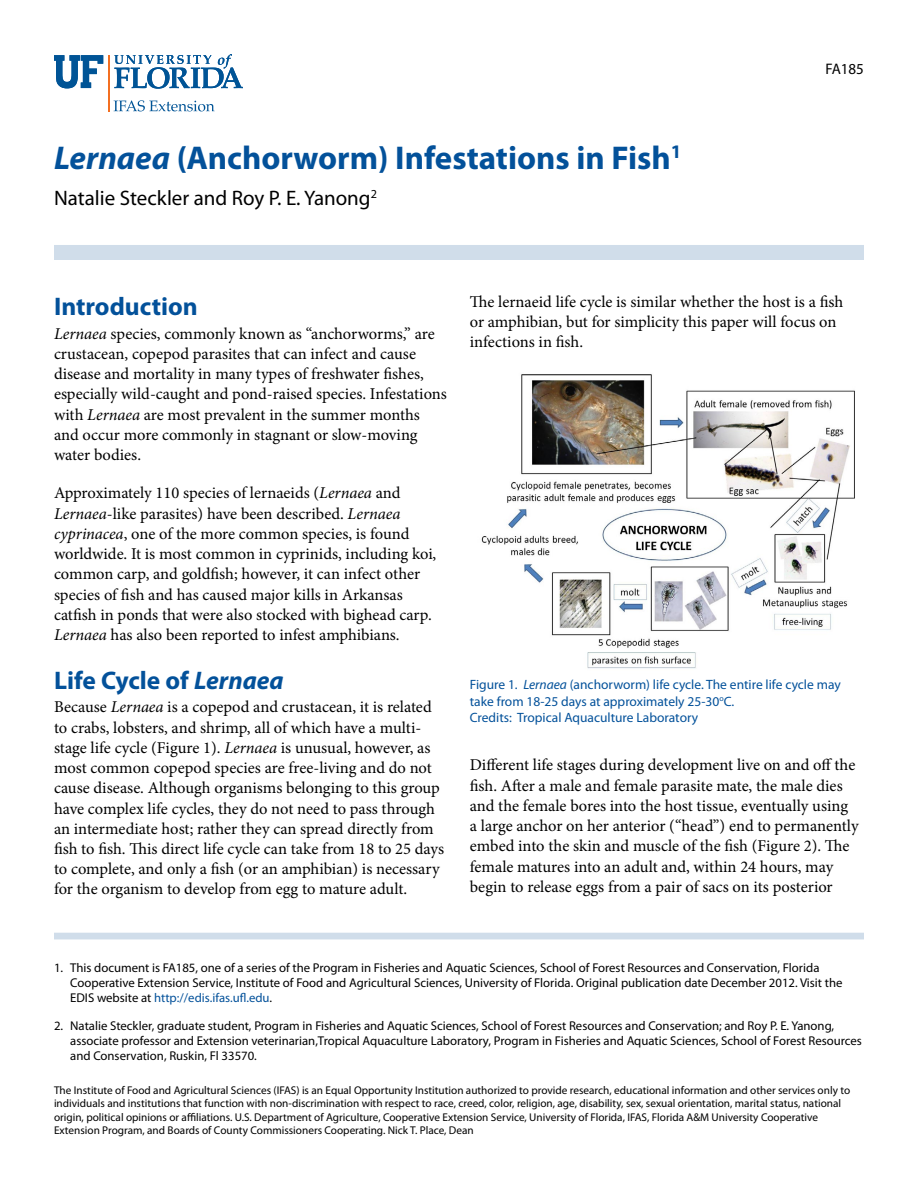
<style>
.page{position:relative;width:918px;height:1188px;background:#fff}
.page>*{position:absolute;margin:0;border:0;box-sizing:border-box;transform-origin:0 0}
.t1{font:700 33px "Myriad Pro";color:#03519a}
.t2{font:700 25.5px "Myriad Pro";color:#03519a}
.t3{font:21px "Myriad Pro";color:#000}
.t4{font:16.5px/20.2px "Minion Pro";letter-spacing:-.005em;color:#000}
.t5{font:15.3px "Myriad Pro";color:#000}
.t6{font:13.5px/16.5px "Myriad Pro";color:#03519a}
.t7{font:12.75px/15.3px "Myriad Pro";color:#000}
.t8{font:11.25px/13.5px "Myriad Pro";color:#000}
.s1{font-style:italic}
.s2{color:#03519a}
</style>
<div class="page">
<hr style="left:108px;top:55px;width:2px;height:56px;background:#f36f21">
<svg style="left:114px;top:54px;width:129px;height:35px"></svg>
<svg style="left:54px;top:55px;width:49px;height:33px"></svg>
<svg style="left:114px;top:100px;width:101px;height:11px"></svg>
<div style="left:54px;top:245px;width:810px;height:15px;background:#d0ddea"></div>
<div style="left:54px;top:933px;width:810px;height:6px;background:#d0ddea"></div>
<img style="left:481px;top:374px;width:374px;height:295px">
<h1 class="t1" style="left:54px;top:136px;width:629px"><span class="s1">Lernaea</span> (Anchorworm) Infestations in Fish<sup>1</sup></h1>
<p class="t3" style="left:54px;top:185px;width:324px">Natalie Steckler and Roy P. E. Yanong<sup>2</sup></p>
<p class="t5" style="left:826px;top:60px;width:40px">FA185</p>
<h2 class="t2" style="left:54px;top:290px;width:145px">Introduction</h2>
<p class="t4" style="left:54px;top:323px;width:394px"><span class="s1">Lernaea</span> species, commonly known as “anchorworms,” are crustacean, copepod parasites that can infect and cause disease and mortality in many types of freshwater fishes, especially wild-caught and pond-raised species. Infestations with <span class="s1">Lernaea</span> are most prevalent in the summer months and occur more commonly in stagnant or slow-moving water bodies.</p>
<p class="t4" style="left:54px;top:483px;width:384px">Approximately 110 species of lernaeids (<span class="s1">Lernaea</span> and <span class="s1">Lernaea</span>-like parasites) have been described. <span class="s1">Lernaea cyprinacea</span>, one of the more common species, is found worldwide. It is most common in cyprinids, including koi, common carp, and goldfish; however, it can infect other species of fish and has caused major kills in Arkansas catfish in ponds that were also stocked with bighead carp.<br><span class="s1">Lernaea</span> has also been reported to infest amphibians.</p>
<h2 class="t2" style="left:54px;top:664px;width:231px">Life Cycle of <span class="s1">Lernaea</span></h2>
<p class="t4" style="left:54px;top:697px;width:392px">Because <span class="s1">Lernaea</span> is a copepod and crustacean, it is related to crabs, lobsters, and shrimp, all of which have a multi&shy;stage life cycle (Figure 1). <span class="s1">Lernaea</span> is unusual, however, as most common copepod species are free-living and do not cause disease. Although organisms belonging to this group have complex life cycles, they do not need to pass through an intermediate host; rather they can spread directly from fish to fish. This direct life cycle can take from 18 to 25 days to complete, and only a fish (or an amphibian) is necessary for the organism to develop from egg to mature adult.</p>
<p class="t4" style="left:470px;top:292px;width:375px">The lernaeid life cycle is similar whether the host is a fish or amphibian, but for simplicity this paper will focus on infections in fish.</p>
<p class="t6" style="left:470px;top:676px;width:372px">Figure 1. <span class="s1">Lernaea</span> (anchorworm) life cycle. The entire life cycle may take from 18-25 days at approximately 25-30<sup>o</sup>C.<br>Credits: Tropical Aquaculture Laboratory</p>
<p class="t4" style="left:470px;top:755px;width:390px">Different life stages during development live on and off the fish. After a male and female parasite mate, the male dies and the female bores into the host tissue, eventually using a large anchor on her anterior (“head”) end to permanently embed into the skin and muscle of the fish (Figure 2). The female matures into an adult and, within 24 hours, may begin to release eggs from a pair of sacs on its posterior</p>
<p class="t7" style="left:70px;top:960px;width:774px;text-indent:-16px">1. This document is FA185, one of a series of the Program in Fisheries and Aquatic Sciences, School of Forest Resources and Conservation, Florida<br>Cooperative Extension Service, Institute of Food and Agricultural Sciences, University of Florida. Original publication date December 2012. Visit the<br>EDIS website at <span class="s2">http://edis.ifas.ufl.edu</span>.</p>
<p class="t7" style="left:70px;top:1017px;width:793px;text-indent:-16px">2. Natalie Steckler, graduate student, Program in Fisheries and Aquatic Sciences, School of Forest Resources and Conservation; and Roy P. E. Yanong, associate professor and Extension veterinarian,Tropical Aquaculture Laboratory, Program in Fisheries and Aquatic Sciences, School of Forest Resources and Conservation, Ruskin, Fl 33570.</p>
<p class="t8" style="left:54px;top:1083px;width:798px">The Institute of Food and Agricultural Sciences (IFAS) is an Equal Opportunity Institution authorized to provide research, educational information and other services only to individuals and institutions that function with non-discrimination with respect to race, creed, color, religion, age, disability, sex, sexual orientation, marital status, national origin, political opinions or affiliations. U.S. Department of Agriculture, Cooperative Extension Service, University of Florida, IFAS, Florida A&amp;M University Cooperative Extension Program, and Boards of County Commissioners Cooperating. Nick T. Place, Dean</p>
</div>
